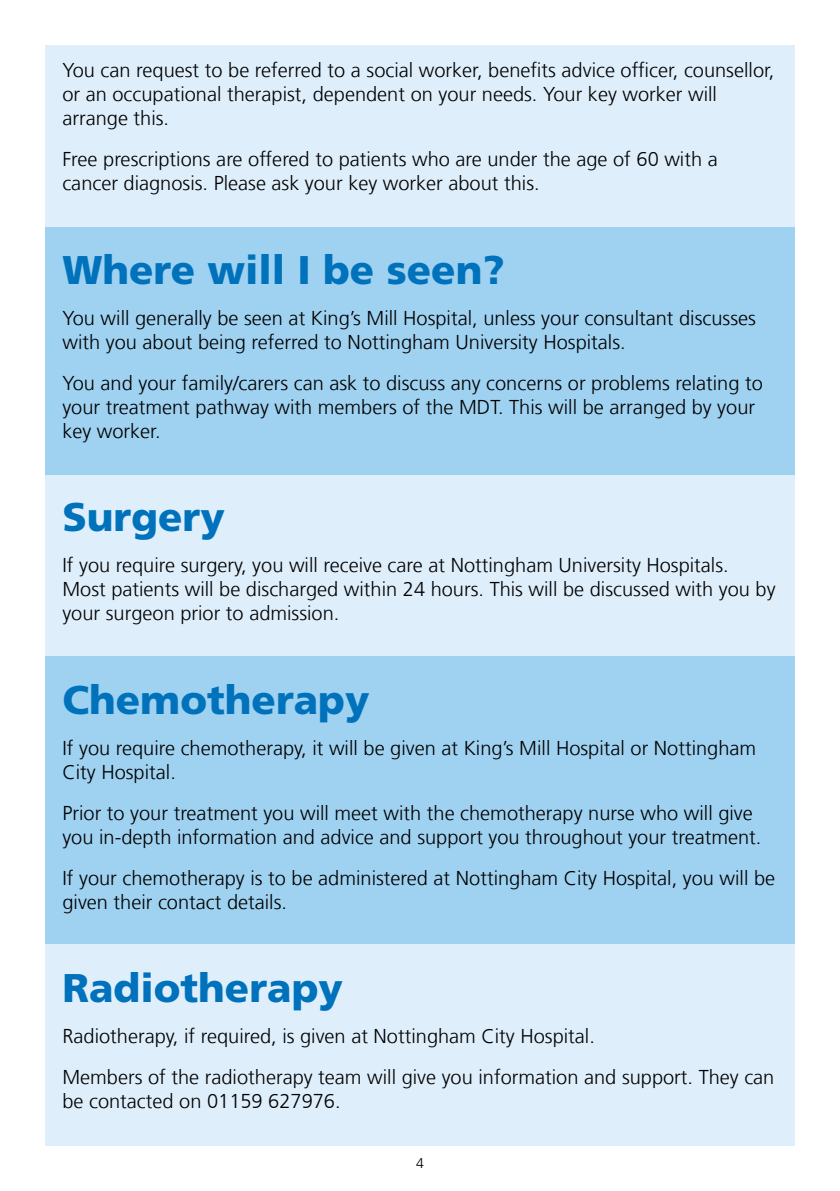
<style>
.page{position:relative;width:840px;height:1191px;background:#fff}
.page>*{position:absolute;margin:0;border:0;box-sizing:border-box;transform-origin:0 0}
.t1{font:900 40px "Frutiger LT Com";color:#0072bb}
.t2{font:300 20px/24px "Frutiger LT Com";color:#000}
.t3{font:300 14px "Frutiger LT Com";color:#000}
</style>
<div class="page">
<div style="left:45px;top:45px;width:749px;height:1100px;background:#deeefb"></div>
<div style="left:45px;top:227px;width:749px;height:247px;background:#9fd1f0"></div>
<div style="left:45px;top:656px;width:749px;height:287px;background:#9fd1f0"></div>
<p class="t2" style="left:62px;top:59px;width:713px">You can request to be referred to a social worker, benefits advice officer, counsellor, or an occupational therapist, dependent on your needs. Your key worker will arrange this.</p>
<p class="t2" style="left:62px;top:148px;width:656px">Free prescriptions are offered to patients who are under the age of 60 with a cancer diagnosis. Please ask your key worker about this.</p>
<h1 class="t1" style="left:62px;top:246px;width:443px">Where will I be seen?</h1>
<p class="t2" style="left:62px;top:306px;width:694px">You will generally be seen at King’s Mill Hospital, unless your consultant discusses with you about being referred to Nottingham University Hospitals.</p>
<p class="t2" style="left:62px;top:371px;width:701px">You and your family/carers can ask to discuss any concerns or problems relating to your treatment pathway with members of the MDT. This will be arranged by your key worker.</p>
<h1 class="t1" style="left:62px;top:493px;width:164px">Surgery</h1>
<p class="t2" style="left:62px;top:553px;width:714px">If you require surgery, you will receive care at Nottingham University Hospitals.<br>Most patients will be discharged within 24 hours. This will be discussed with you by your surgeon prior to admission.</p>
<h1 class="t1" style="left:62px;top:675px;width:308px">Chemotherapy</h1>
<p class="t2" style="left:62px;top:736px;width:695px">If you require chemotherapy, it will be given at King’s Mill Hospital or Nottingham<br>City Hospital.</p>
<p class="t2" style="left:62px;top:801px;width:700px">Prior to your treatment you will meet with the chemotherapy nurse who will give you in-depth information and advice and support you throughout your treatment.</p>
<p class="t2" style="left:62px;top:866px;width:713px">If your chemotherapy is to be administered at Nottingham City Hospital, you will be given their contact details.</p>
<h1 class="t1" style="left:62px;top:964px;width:282px">Radiotherapy</h1>
<p class="t2" style="left:62px;top:1016px;width:713px;line-height:41px">Radiotherapy, if required, is given at Nottingham City Hospital.<br>Members of the radiotherapy team will give you information and support. They can</p>
<p class="t2" style="left:62px;top:1089px;width:279px">be contacted on 01159 627976.</p>
<p class="t3" style="left:416px;top:1155px;width:9px">4</p>
</div>
